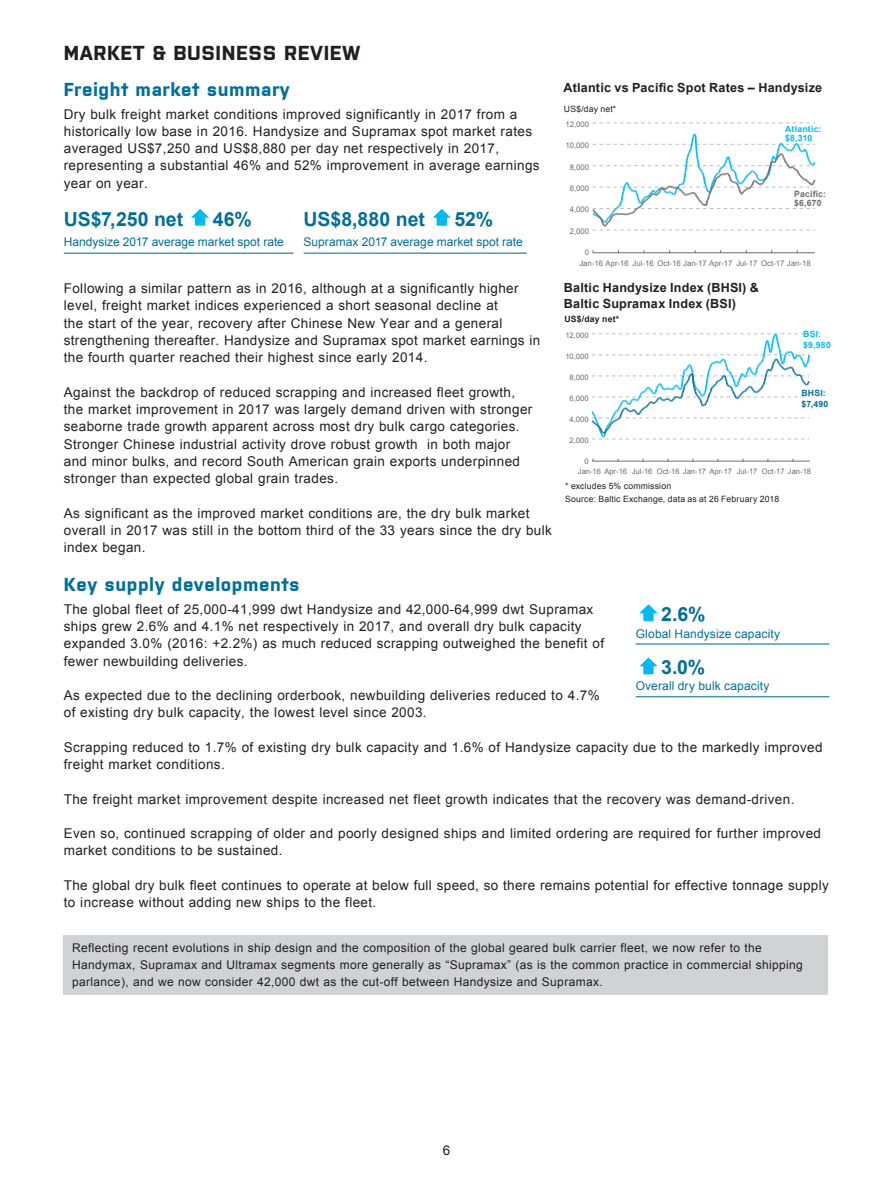
<style>
.page{position:relative;width:893px;height:1191px;background:#fff}
.page>*{position:absolute;margin:0;border:0;box-sizing:border-box;transform-origin:0 0}
.t1{font:700 20.25px "Purista";letter-spacing:.03em;color:#231f20}
.t2{font:700 19.5px "Arial";color:#006f9a}
.t3{font:700 18.75px "Purista";letter-spacing:.03em;color:#006f9a}
.t4{font:13.5px/17.2px "Arial";letter-spacing:.03em;color:#231f20}
.t5{font:700 12.6px/15.8px "Arial";letter-spacing:.015em;color:#231f20}
.t6{font:12px/17.2px "Arial";letter-spacing:.03em;color:#231f20}
.t7{font:12px "Arial";letter-spacing:.005em;color:#006f9a}
.t8{font:8.7px/12.6px "Arial";letter-spacing:.02em;color:#231f20}
.t9{font:700 8.7px/11.1px "Arial";letter-spacing:.025em;color:#00baf1}
.t10{font:700 8.7px/9.4px "Arial";letter-spacing:.025em;color:#6c6d70}
.t11{font:700 8.7px/11.1px "Arial";letter-spacing:.025em;color:#006f9a}
.t12{font:700 8.7px "Arial";letter-spacing:.025em;color:#231f20}
.t13{font:7.8px "Arial";color:#6c6d70}
.t14{font:7.65px "Arial";color:#6c6d70}
</style>
<div class="page">
<hr style="left:64px;top:253px;width:229px;height:1px;background:#006f9a">
<svg style="left:191px;top:209px;width:18px;height:17px"></svg>
<hr style="left:304px;top:253px;width:223px;height:1px;background:#006f9a">
<svg style="left:433px;top:209px;width:18px;height:17px"></svg>
<div style="left:64px;top:935px;width:764px;height:59px;background:#d1d2d4"></div>
<hr style="left:593px;top:461px;width:217px;height:1px;background:#6c6d70">
<svg style="left:591px;top:333px;width:219px;height:106px"></svg>
<hr style="left:636px;top:643px;width:193px;height:1px;background:#006f9a">
<hr style="left:636px;top:696px;width:193px;height:1px;background:#006f9a">
<svg style="left:640px;top:604px;width:17px;height:17px"></svg>
<svg style="left:640px;top:657px;width:17px;height:17px"></svg>
<svg style="left:593px;top:122px;width:222px;height:1px"></svg>
<svg style="left:593px;top:133px;width:223px;height:97px"></svg>
<hr style="left:593px;top:252px;width:222px;height:1px;background:#6c6d70">
<h1 class="t1" style="left:64px;top:38px;width:298px">MARKET &amp; BUSINESS REVIEW</h1>
<h3 class="t3" style="left:64px;top:75px;width:227px">Freight market summary</h3>
<p class="t4" style="left:64px;top:105px;width:477px">Dry bulk freight market conditions improved significantly in 2017 from a historically low base in 2016. Handysize and Supramax spot market rates averaged US$7,250 and US$8,880 per day net respectively in 2017, representing a substantial 46% and 52% improvement in average earnings year on year.</p>
<h2 class="t2" style="left:64px;top:206px;width:121px">US$7,250 net</h2>
<h2 class="t2" style="left:213px;top:206px;width:41px">46%</h2>
<p class="t7" style="left:64px;top:234px;width:222px">Handysize 2017 average market spot rate</p>
<p class="t5" style="left:563px;top:80px;width:260px">Atlantic vs Pacific Spot Rates – Handysize</p>
<p class="t8" style="left:564px;top:103px;width:54px">US$/day net*</p>
<p class="t13" style="left:565px;top:119px;width:25px">12,000</p>
<p class="t9" style="left:785px;top:124px;width:38px;line-height:9.4px">Atlantic: $8,310</p>
<p class="t13" style="left:565px;top:140px;width:25px">10,000</p>
<p class="t13" style="left:570px;top:162px;width:21px">8,000</p>
<p class="t13" style="left:570px;top:183px;width:21px">6,000</p>
<p class="t10" style="left:794px;top:189px;width:33px">Pacific: $6,670</p>
<p class="t13" style="left:570px;top:205px;width:21px">4,000</p>
<h2 class="t2" style="left:304px;top:206px;width:123px">US$8,880 net</h2>
<h2 class="t2" style="left:454px;top:206px;width:40px">52%</h2>
<p class="t7" style="left:304px;top:234px;width:221px">Supramax 2017 average market spot rate</p>
<p class="t4" style="left:64px;top:280px;width:478px">Following a similar pattern as in 2016, although at a significantly higher level, freight market indices experienced a short seasonal decline at<br>the start of the year, recovery after Chinese New Year and a general strengthening thereafter. Handysize and Supramax spot market earnings in the fourth quarter reached their highest since early 2014.</p>
<p class="t4" style="left:64px;top:383px;width:470px">Against the backdrop of reduced scrapping and increased fleet growth, the market improvement in 2017 was largely demand driven with stronger seaborne trade growth apparent across most dry bulk cargo categories.<br>Stronger Chinese industrial activity drove robust growth in both major and minor bulks, and record South American grain exports underpinned stronger than expected global grain trades.</p>
<p class="t4" style="left:64px;top:504px;width:490px">As significant as the improved market conditions are, the dry bulk market overall in 2017 was still in the bottom third of the 33 years since the dry bulk index began.</p>
<h3 class="t3" style="left:64px;top:570px;width:237px">Key supply developments</h3>
<p class="t4" style="left:64px;top:600px;width:542px">The global fleet of 25,000-41,999 dwt Handysize and 42,000-64,999 dwt Supramax ships grew 2.6% and 4.1% net respectively in 2017, and overall dry bulk capacity expanded 3.0% (2016: +2.2%) as much reduced scrapping outweighed the benefit of fewer newbuilding deliveries.</p>
<p class="t4" style="left:64px;top:687px;width:537px">As expected due to the declining orderbook, newbuilding deliveries reduced to 4.7% of existing dry bulk capacity, the lowest level since 2003.</p>
<p class="t4" style="left:64px;top:738px;width:760px">Scrapping reduced to 1.7% of existing dry bulk capacity and 1.6% of Handysize capacity due to the markedly improved freight market conditions.</p>
<p class="t4" style="left:64px;top:790px;width:732px">The freight market improvement despite increased net fleet growth indicates that the recovery was demand-driven.</p>
<p class="t4" style="left:64px;top:825px;width:759px">Even so, continued scrapping of older and poorly designed ships and limited ordering are required for further improved market conditions to be sustained.</p>
<p class="t4" style="left:64px;top:876px;width:766px">The global dry bulk fleet continues to operate at below full speed, so there remains potential for effective tonnage supply to increase without adding new ships to the fleet.</p>
<p class="t6" style="left:72px;top:938px;width:732px">Reflecting recent evolutions in ship design and the composition of the global geared bulk carrier fleet, we now refer to the<br>Handymax, Supramax and Ultramax segments more generally as “Supramax” (as is the common practice in commercial shipping parlance), and we now consider 42,000 dwt as the cut-off between Handysize and Supramax.</p>
<p class="t13" style="left:570px;top:226px;width:21px">2,000</p>
<p class="t13" style="left:585px;top:247px;width:6px">0</p>
<p class="t13" style="left:579px;top:258px;width:233px">Jan-16 Apr-16 Jul-16 Oct-16 Jan-17 Apr-17 Jul-17 Oct-17 Jan-18</p>
<p class="t5" style="left:564px;top:280px;width:197px">Baltic Handysize Index (BHSI) &amp;<br>Baltic Supramax Index (BSI)</p>
<p class="t12" style="left:564px;top:314px;width:56px">US$/day net*</p>
<p class="t9" style="left:803px;top:329px;width:29px">BSI: $9,980</p>
<p class="t11" style="left:801px;top:387px;width:29px">BHSI: $7,490</p>
<p class="t14" style="left:565px;top:330px;width:25px">12,000</p>
<p class="t14" style="left:565px;top:351px;width:25px">10,000</p>
<p class="t14" style="left:570px;top:372px;width:20px">8,000</p>
<p class="t14" style="left:570px;top:393px;width:20px">6,000</p>
<p class="t14" style="left:570px;top:414px;width:20px">4,000</p>
<p class="t14" style="left:570px;top:435px;width:20px">2,000</p>
<p class="t14" style="left:584px;top:456px;width:6px">0</p>
<p class="t14" style="left:578px;top:466px;width:235px">Jan-16 Apr-16 Jul-16 Oct-16 Jan-17 Apr-17 Jul-17 Oct-17 Jan-18</p>
<p class="t8" style="left:565px;top:479px;width:215px">* excludes 5% commission<br>Source: Baltic Exchange, data as at 26 February 2018</p>
<h2 class="t2" style="left:661px;top:601px;width:46px">2.6%</h2>
<p class="t7" style="left:636px;top:625px;width:146px">Global Handysize capacity</p>
<h2 class="t2" style="left:661px;top:654px;width:46px">3.0%</h2>
<p class="t7" style="left:636px;top:678px;width:135px">Overall dry bulk capacity</p>
<p class="t4" style="left:443px;top:1141px;width:9px">6</p>
</div>
